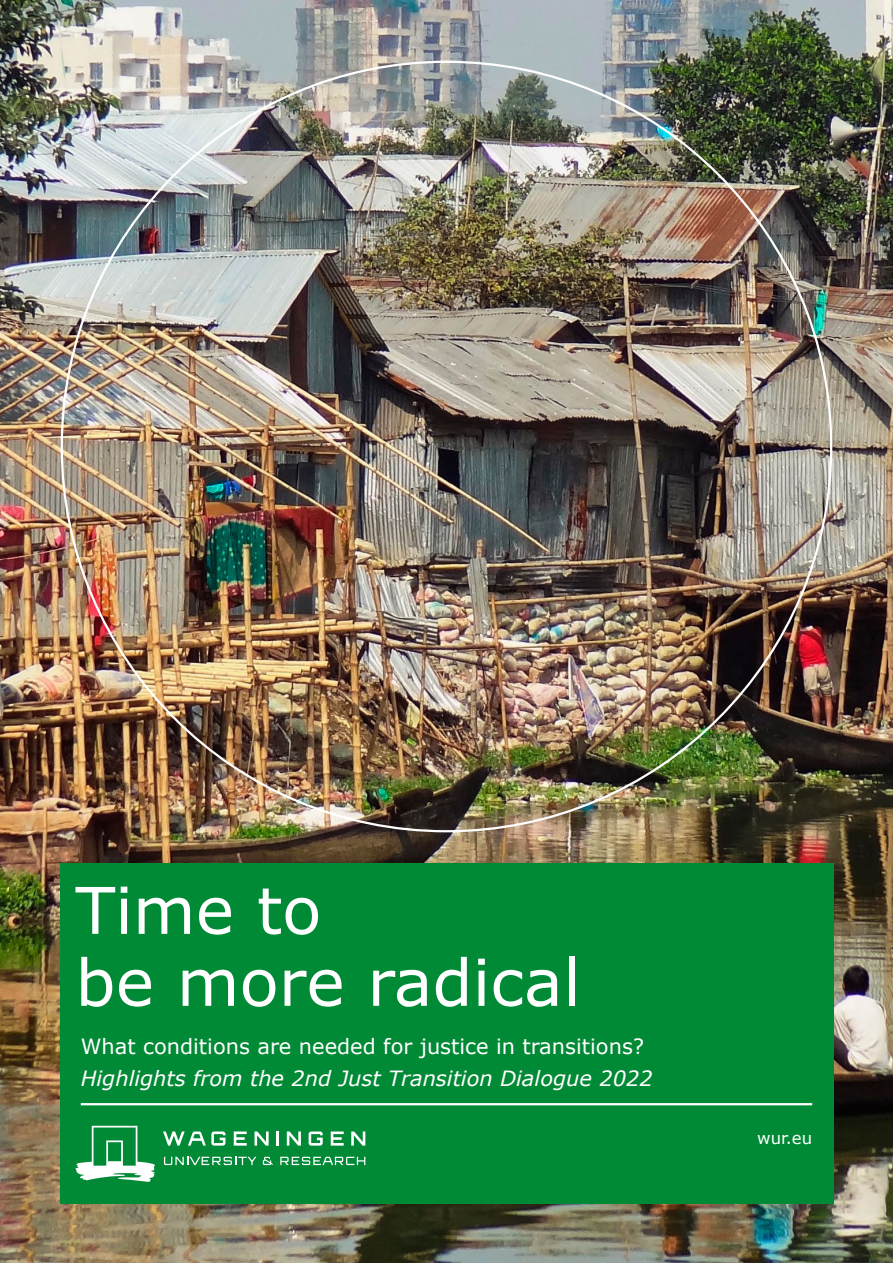
<style>
.page{position:relative;width:893px;height:1263px;background:#fff}
.page>*{position:absolute;margin:0;border:0;box-sizing:border-box;transform-origin:0 0}
.t1{font:64.5px/72px "Verdana";color:#fff}
.t2{font:21px "Verdana";color:#fff}
.t3{font:italic 21px "Verdana";color:#fff}
.t4{font:16.5px "Verdana";color:#fff}
</style>
<div class="page">
<img style="left:0;top:0;width:893px;height:1263px">
<div style="left:60px;top:863px;width:773px;height:340px;background:#008a36"></div>
<svg style="left:75px;top:1126px;width:80px;height:56px"></svg>
<svg style="left:234px;top:1131px;width:13px;height:14px"></svg>
<svg style="left:255px;top:1131px;width:14px;height:14px"></svg>
<hr style="left:276px;top:1131px;width:3px;height:14px;background:#fff">
<svg style="left:287px;top:1131px;width:14px;height:14px"></svg>
<svg style="left:309px;top:1131px;width:14px;height:14px"></svg>
<svg style="left:331px;top:1131px;width:13px;height:14px"></svg>
<svg style="left:351px;top:1131px;width:14px;height:14px"></svg>
<svg style="left:163px;top:1131px;width:62px;height:14px"></svg>
<svg style="left:164px;top:1157px;width:92px;height:8px"></svg>
<svg style="left:280px;top:1157px;width:85px;height:8px"></svg>
<svg style="left:263px;top:1157px;width:10px;height:8px"></svg>
<hr style="left:81px;top:1103px;width:731px;height:2px;background:#fff">
<h1 class="t1" style="left:75px;top:874px;width:506px">Time to<br>be more radical</h1>
<p class="t2" style="left:81px;top:1032px;width:565px">What conditions are needed for justice in transitions?</p>
<p class="t3" style="left:81px;top:1063px;width:573px">Highlights from the 2nd Just Transition Dialogue 2022</p>
<p class="t4" style="left:757px;top:1126px;width:56px">wur.eu</p>
</div>
